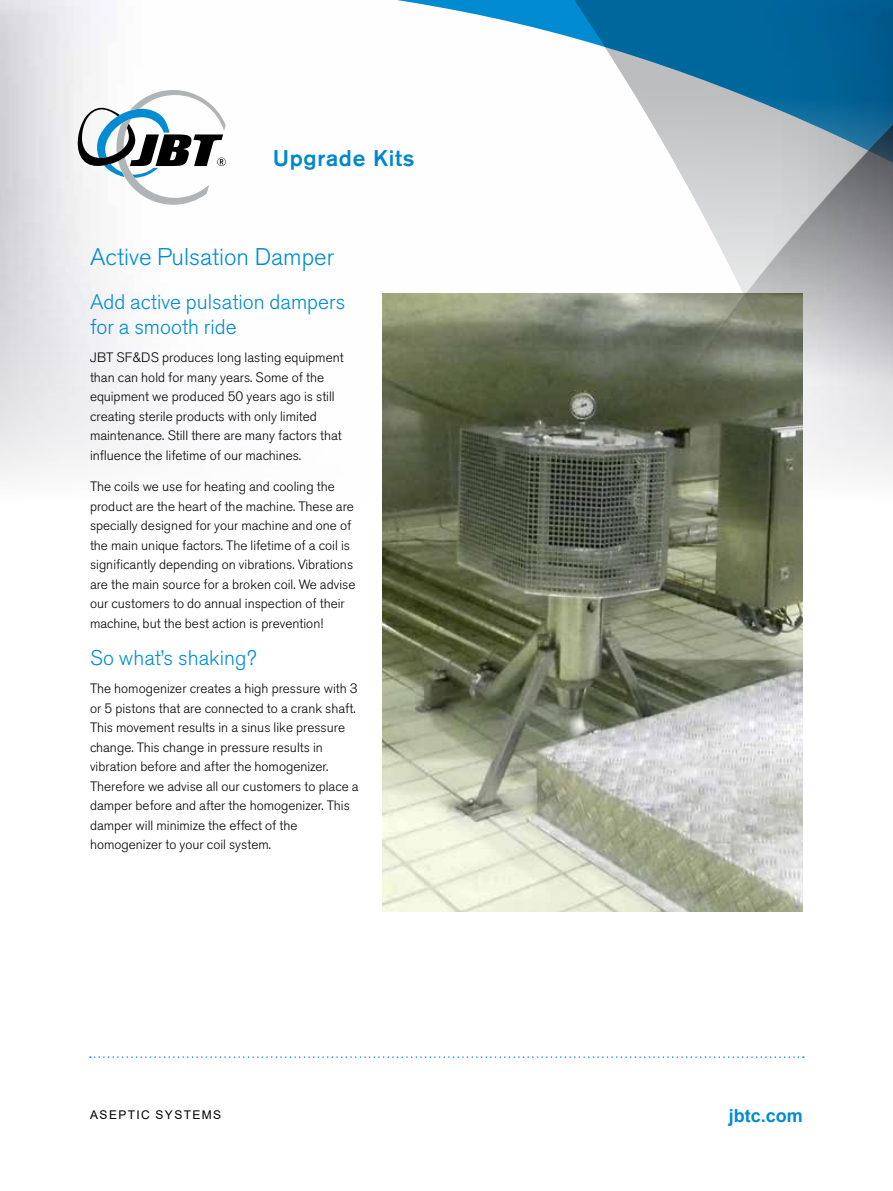
<style>
.page{position:relative;width:893px;height:1191px;background:#fff}
.page>*{position:absolute;margin:0;border:0;box-sizing:border-box;transform-origin:0 0}
.t1{font:300 24px "Akzidenz Grotesk Pro";color:#008cd2}
.t2{font:500 22.5px "Akzidenz Grotesk Pro";letter-spacing:.03em;color:#0087cd}
.t3{font:300 21px/25.2px "Akzidenz Grotesk Pro";color:#008cd2}
.t4{font:700 18px "Arial";color:#008cd2}
.t5{font:300 13.5px/19.5px "Akzidenz Grotesk Pro";color:#000}
.t6{font:12px "Arial";letter-spacing:.115em;color:#000}
</style>
<div class="page">
<svg style="left:90px;top:1056px;width:714px;height:2px"></svg>
<img style="left:382px;top:487px;width:421px;height:424px">
<svg style="left:71px;top:0;width:822px;height:487px"></svg>
<h2 class="t2" style="left:273px;top:143px;width:143px">Upgrade Kits</h2>
<h1 class="t1" style="left:90px;top:241px;width:246px">Active Pulsation Damper</h1>
<h3 class="t3" style="left:90px;top:289px;width:257px">Add active pulsation dampers for a smooth ride</h3>
<p class="t5" style="left:90px;top:348px;width:255px">JBT SF&amp;DS produces long lasting equipment than can hold for many years. Some of the equipment we produced 50 years ago is still creating sterile products with only limited maintenance. Still there are many factors that influence the lifetime of our machines.</p>
<p class="t5" style="left:90px;top:477px;width:267px">The coils we use for heating and cooling the product are the heart of the machine. These are specially designed for your machine and one of the main unique factors. The lifetime of a coil is significantly depending on vibrations. Vibrations are the main source for a broken coil. We advise our customers to do annual inspection of their machine, but the best action is prevention!</p>
<h3 class="t3" style="left:90px;top:645px;width:168px">So what’s shaking?</h3>
<p class="t5" style="left:90px;top:679px;width:270px">The homogenizer creates a high pressure with 3 or 5 pistons that are connected to a crank shaft.<br>This movement results in a sinus like pressure change. This change in pressure results in vibration before and after the homogenizer.<br>Therefore we advise all our customers to place a damper before and after the homogenizer. This damper will minimize the effect of the homogenizer to your coil system.</p>
<p class="t6" style="left:90px;top:1107px;width:132px">ASEPTIC SYSTEMS</p>
<h3 class="t4" style="left:729px;top:1103px;width:76px">jbtc.com</h3>
</div>
